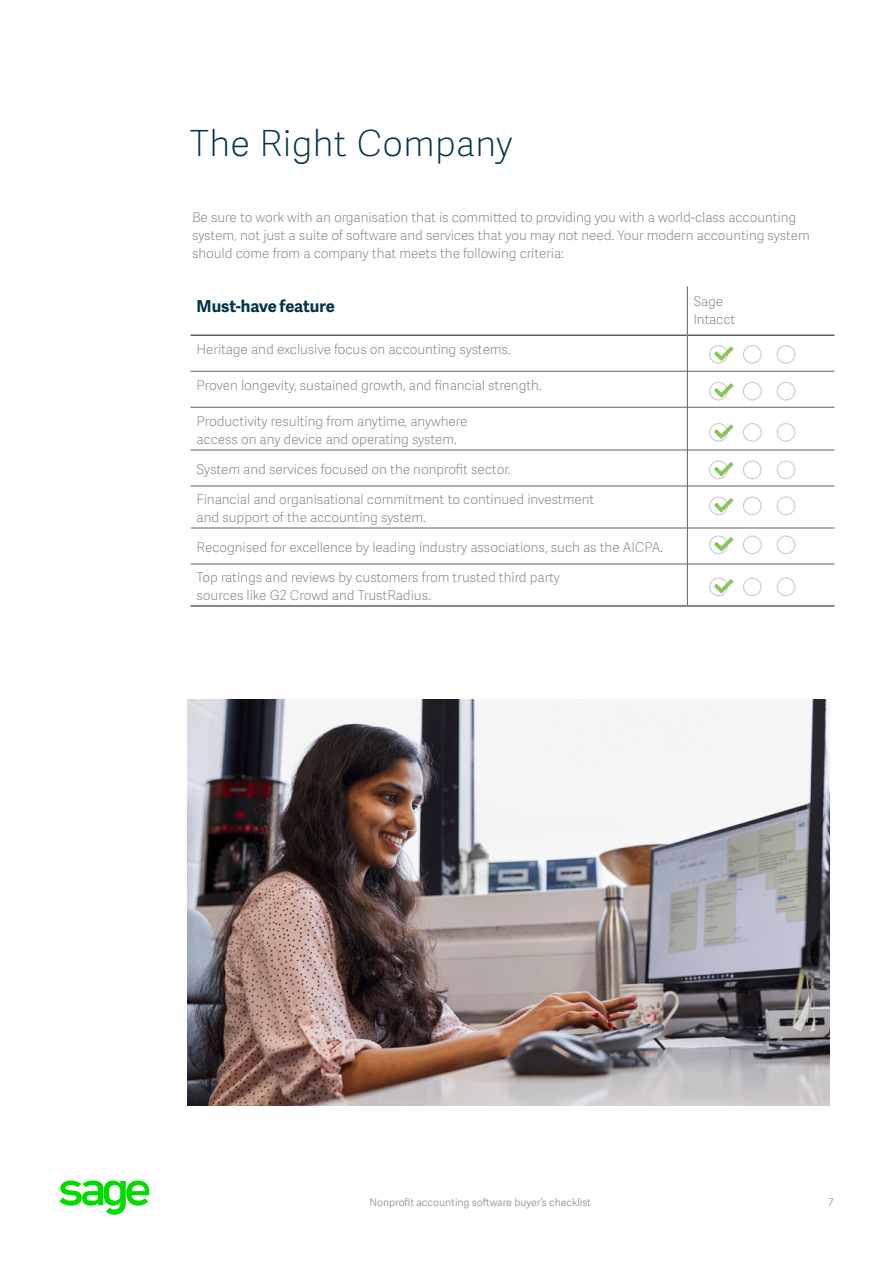
<style>
.page{position:relative;width:893px;height:1263px;background:#fff}
.page>*{position:absolute;margin:0;border:0;box-sizing:border-box;transform-origin:0 0}
.Chapter_SubHead{font:36px "Adelle Sans SAGE Th";letter-spacing:.01em;color:#003349}
.Intro_Bold_SubHead_1{font:700 16.5px "Adelle Sans SAGE";letter-spacing:-.01em;color:#003349}
.Body_Copy{font:13.5px/18px "Adelle Sans SAGE Th";letter-spacing:-.005em;color:#75787b}
.Running_Footer_Text{font:10.5px "Adelle Sans SAGE Lt";letter-spacing:-.005em;color:#888b8d}
</style>
<div class="page">
<svg style="left:59px;top:1181px;width:91px;height:34px"></svg>
<hr style="left:687px;top:286px;width:1px;height:48px;background:#606060">
<hr style="left:190px;top:334px;width:497px;height:2px;background:#606060">
<hr style="left:687px;top:334px;width:147px;height:2px;background:#606060">
<hr style="left:190px;top:605px;width:497px;height:2px;background:#606060">
<hr style="left:687px;top:605px;width:147px;height:2px;background:#606060">
<hr style="left:190px;top:371px;width:497px;height:1px;background:#606060">
<hr style="left:687px;top:371px;width:147px;height:1px;background:#606060">
<hr style="left:190px;top:407px;width:497px;height:1px;background:#606060">
<hr style="left:687px;top:407px;width:147px;height:1px;background:#606060">
<hr style="left:190px;top:450px;width:497px;height:1px;background:#606060">
<hr style="left:687px;top:450px;width:147px;height:1px;background:#606060">
<hr style="left:190px;top:486px;width:497px;height:1px;background:#606060">
<hr style="left:687px;top:486px;width:147px;height:1px;background:#606060">
<hr style="left:190px;top:528px;width:497px;height:1px;background:#606060">
<hr style="left:687px;top:528px;width:147px;height:1px;background:#606060">
<hr style="left:190px;top:564px;width:497px;height:1px;background:#606060">
<hr style="left:687px;top:564px;width:147px;height:1px;background:#606060">
<hr style="left:687px;top:336px;width:1px;height:35px;background:#606060">
<hr style="left:687px;top:371px;width:1px;height:36px;background:#606060">
<hr style="left:687px;top:407px;width:1px;height:43px;background:#606060">
<hr style="left:687px;top:450px;width:1px;height:36px;background:#606060">
<hr style="left:687px;top:486px;width:1px;height:42px;background:#606060">
<hr style="left:687px;top:528px;width:1px;height:36px;background:#606060">
<hr style="left:687px;top:564px;width:1px;height:41px;background:#606060">
<svg style="left:743px;top:460px;width:18px;height:19px"></svg>
<svg style="left:776px;top:460px;width:19px;height:19px"></svg>
<svg style="left:709px;top:460px;width:24px;height:19px"></svg>
<svg style="left:743px;top:423px;width:18px;height:19px"></svg>
<svg style="left:776px;top:423px;width:19px;height:19px"></svg>
<svg style="left:709px;top:423px;width:24px;height:19px"></svg>
<svg style="left:743px;top:382px;width:18px;height:18px"></svg>
<svg style="left:776px;top:382px;width:19px;height:18px"></svg>
<svg style="left:709px;top:382px;width:24px;height:18px"></svg>
<svg style="left:743px;top:345px;width:18px;height:19px"></svg>
<svg style="left:776px;top:345px;width:19px;height:19px"></svg>
<svg style="left:709px;top:345px;width:24px;height:19px"></svg>
<svg style="left:743px;top:496px;width:18px;height:19px"></svg>
<svg style="left:776px;top:496px;width:19px;height:19px"></svg>
<svg style="left:709px;top:496px;width:24px;height:19px"></svg>
<svg style="left:743px;top:535px;width:18px;height:19px"></svg>
<svg style="left:776px;top:535px;width:19px;height:19px"></svg>
<svg style="left:709px;top:535px;width:24px;height:19px"></svg>
<svg style="left:743px;top:577px;width:18px;height:19px"></svg>
<svg style="left:776px;top:577px;width:19px;height:19px"></svg>
<svg style="left:709px;top:577px;width:24px;height:19px"></svg>
<img style="left:188px;top:699px;width:641px;height:407px">
<p class="Chapter_SubHead" style="left:190px;top:118px;width:324px">The Right Company</p>
<p class="Body_Copy" style="left:192px;top:208px;width:619px">Be sure to work with an organisation that is committed to providing you with a world-class accounting system, not just a suite of software and services that you may not need. Your modern accounting system should come from a company that meets the following criteria:</p>
<p class="Intro_Bold_SubHead_1" style="left:196px;top:294px;width:140px">Must-have feature</p>
<p class="Body_Copy" style="left:693px;top:292px;width:43px">Sage<br>Intacct</p>
<p class="Body_Copy" style="left:196px;top:340px;width:316px">Heritage and exclusive focus on accounting systems.</p>
<p class="Body_Copy" style="left:196px;top:376px;width:346px">Proven longevity, sustained growth, and financial strength.</p>
<p class="Body_Copy" style="left:196px;top:412px;width:272px">Productivity resulting from anytime, anywhere access on any device and operating system.</p>
<p class="Body_Copy" style="left:196px;top:460px;width:315px">System and services focused on the nonprofit sector.</p>
<p class="Body_Copy" style="left:196px;top:490px;width:399px">Financial and organisational commitment to continued investment and support of the accounting system.</p>
<p class="Body_Copy" style="left:196px;top:538px;width:468px">Recognised for excellence by leading industry associations, such as the AICPA.</p>
<p class="Body_Copy" style="left:196px;top:568px;width:365px">Top ratings and reviews by customers from trusted third party sources like G2 Crowd and TrustRadius.</p>
<p class="Running_Footer_Text" style="left:369px;top:1195px;width:223px">Nonprofit accounting software buyer’s checklist</p>
<p class="Running_Footer_Text" style="left:828px;top:1195px;width:7px">7</p>
</div>
